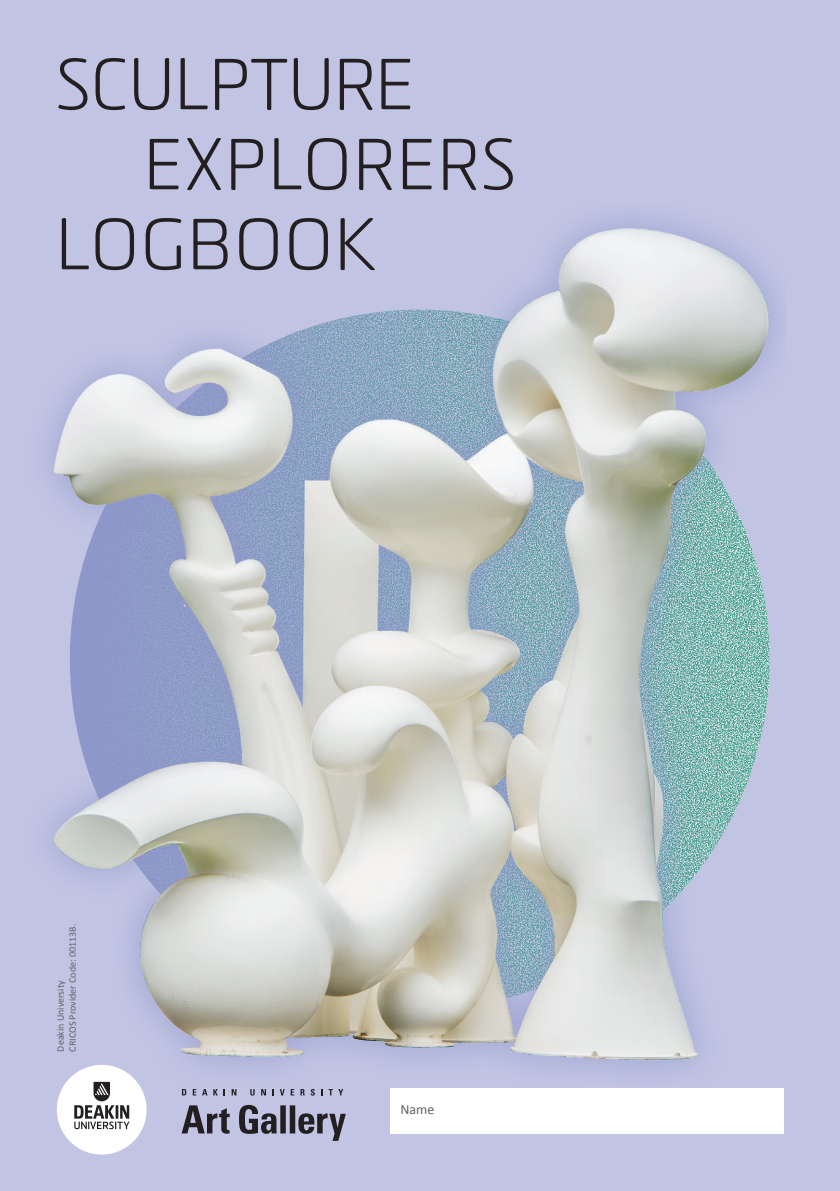
<style>
.page{position:relative;width:840px;height:1191px;background:#fff}
.page>*{position:absolute;margin:0;border:0;box-sizing:border-box;transform-origin:0 0}
.t1{font:300 70px "Worldly";letter-spacing:.05em;color:#231f20}
.t2{font:300 70px "Worldly";letter-spacing:.02em;color:#231f20}
.t3{font:14px "Calibri";color:#636466}
.t4{font:10px/12px "Calibri";color:#636466}
</style>
<div class="page">
<div style="left:0;top:0;width:839px;height:1191px;background:#c1c4e3"></div>
<svg style="left:57px;top:1088px;width:89px;height:66px;background:#d9d9de"></svg>
<svg style="left:181px;top:1104px;width:164px;height:36px"></svg>
<svg style="left:182px;top:1089px;width:4px;height:6px"></svg>
<svg style="left:193px;top:1089px;width:3px;height:6px"></svg>
<svg style="left:202px;top:1089px;width:5px;height:6px"></svg>
<svg style="left:213px;top:1089px;width:5px;height:6px"></svg>
<svg style="left:231px;top:1089px;width:5px;height:6px"></svg>
<svg style="left:250px;top:1089px;width:4px;height:6px"></svg>
<svg style="left:261px;top:1089px;width:5px;height:6px"></svg>
<svg style="left:272px;top:1089px;width:2px;height:6px"></svg>
<svg style="left:280px;top:1089px;width:4px;height:6px"></svg>
<svg style="left:290px;top:1089px;width:4px;height:6px"></svg>
<svg style="left:300px;top:1089px;width:4px;height:6px"></svg>
<svg style="left:310px;top:1089px;width:5px;height:6px"></svg>
<svg style="left:328px;top:1089px;width:15px;height:6px"></svg>
<img style="left:49px;top:220px;width:727px;height:868px">
<div style="left:390px;top:1088px;width:392px;height:46px;background:#fff"></div>
<p class="t2" style="left:57px;top:43px;width:358px">SCULPTURE</p>
<p class="t1" style="left:145px;top:123px;width:372px">EXPLORERS</p>
<p class="t1" style="left:57px;top:203px;width:320px">LOGBOOK</p>
<p class="t4" style="left:54px;top:1051px;width:129px;rotate:-90deg">Deakin University<br>CRICOS Provider Code: 00113B.</p>
<p class="t3" style="left:400px;top:1100px;width:35px">Name</p>
</div>
